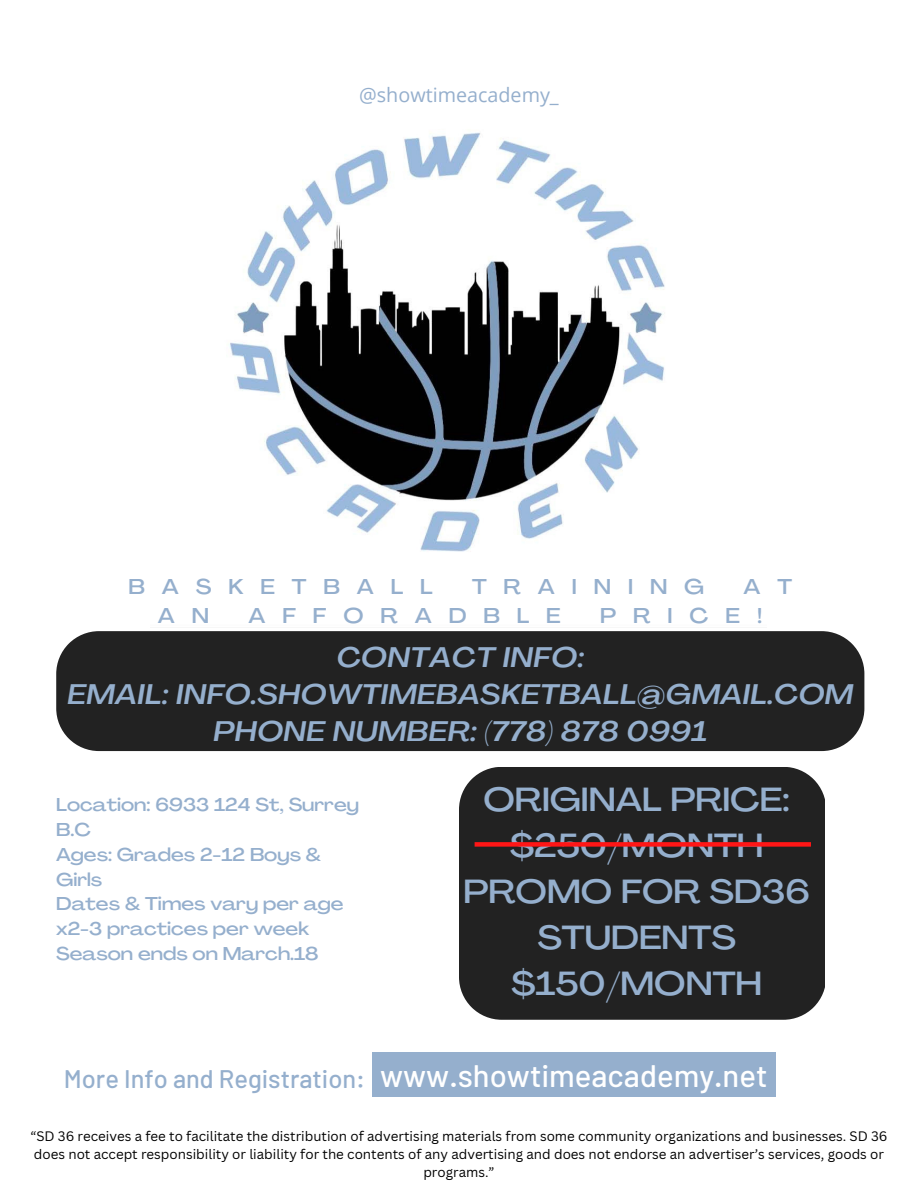
<style>
.page{position:relative;width:918px;height:1188px;background:#fff}
.page>*{position:absolute;margin:0;border:0;box-sizing:border-box;transform-origin:0 0}
.t1{font:500 expanded 33px/46.2px "Agrandir";color:#95afcd;text-align:center}
.t2{font:italic 500 expanded 27.9px/37.2px "Agrandir";letter-spacing:.02em;color:#95afcd;text-align:center}
.t3{font:500 25.35px "Barlow";color:#95afcd}
.t4{font:500 expanded 21.15px "Agrandir";letter-spacing:.8em;color:#95afcd}
.t5{font:19.8px "Open Sans";color:#95afcd}
.t6{font:500 expanded 18.3px/24.8px "Agrandir";color:#95afcd}
.t7{font:13.35px/18px "Canva Sans";color:#000;text-align:center}
.s1{font-size:31.05px;color:#fff}
</style>
<div class="page">
<img style="left:229px;top:132px;width:436px;height:420px">
<div style="left:56px;top:631px;width:808px;height:120px;background:#222"></div>
<div style="left:459px;top:767px;width:366px;height:253px;background:#222"></div>
<div style="left:475px;top:842px;width:336px;height:5px;background:#ff1616"></div>
<div style="left:372px;top:1052px;width:403px;height:45px;background:#95afcd"></div>
<h3 class="t5" style="left:359px;top:81px;width:201px">@showtimeacademy_</h3>
<h3 class="t4" style="left:128px;top:578px;width:306px">BASKETBALL</h3>
<h3 class="t4" style="left:472px;top:578px;width:234px">TRAINING</h3>
<h3 class="t4" style="left:744px;top:578px;width:50px">A T</h3>
<h3 class="t4" style="left:158px;top:607px;width:53px">A N</h3>
<h3 class="t4" style="left:249px;top:607px;width:314px">AFFORADBLE</h3>
<h3 class="t4" style="left:600px;top:607px;width:164px">PRICE!</h3>
<h2 class="t2" style="left:67px;top:641px;width:787px">CONTACT INFO:<br>EMAIL: INFO.SHOWTIMEBASKETBALL@GMAIL.COM<br>PHONE NUMBER: (778) 878 0991</h2>
<h3 class="t6" style="left:56px;top:795px;width:304px">Location: 6933 124 St, Surrey<br>B.C<br>Ages: Grades 2-12 Boys &amp;<br>Girls<br>Dates &amp; Times vary per age x2-3 practices per week<br>Season ends on March.18</h3>
<h1 class="t1" style="left:464px;top:779px;width:348px">ORIGINAL PRICE: $250/MONTH<br>PROMO FOR SD36<br>STUDENTS $150/MONTH</h1>
<h3 class="t3" style="left:64px;top:1063px;width:705px">More Info and Registration: <span class="s1">www.showtimeacademy.net</span></h3>
<p class="t7" style="left:30px;top:1127px;width:859px">“SD 36 receives a fee to facilitate the distribution of advertising materials from some community organizations and businesses. SD 36 does not accept responsibility or liability for the contents of any advertising and does not endorse an advertiser’s services, goods or programs.”</p>
</div>
